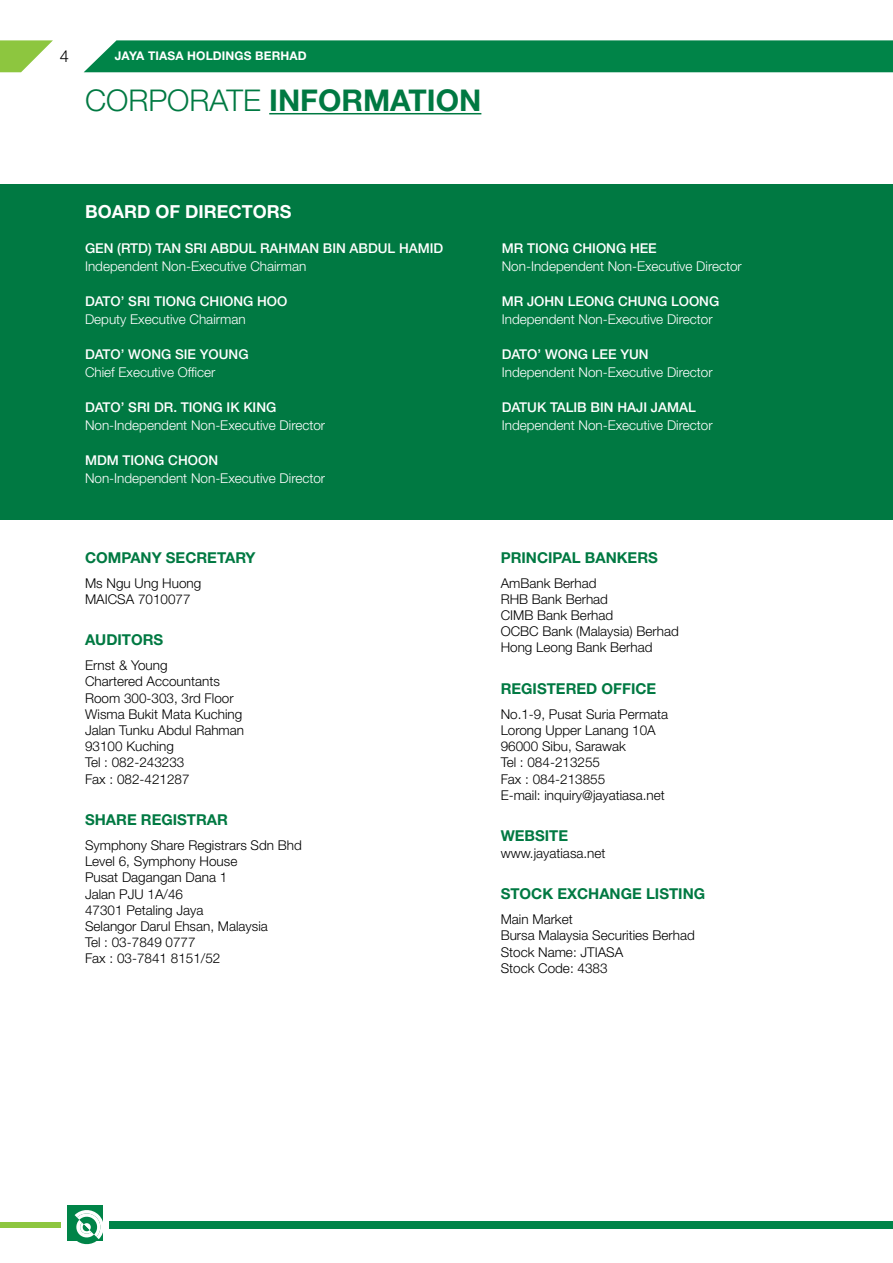
<style>
.page{position:relative;width:893px;height:1263px;background:#fff}
.page>*{position:absolute;margin:0;border:0;box-sizing:border-box;transform-origin:0 0}
.t1{font:700 30px "Helvetica Neue LT Std";color:#007942}
.t2{font:700 18px "Helvetica Neue LT Std";color:#fff}
.t3{font:300 16.5px "Helvetica Neue LT Std";color:#000}
.t4{font:700 15px "Helvetica Neue LT Std";color:#007942}
.t5{font:300 13.5px/16.2px "Helvetica Neue LT Std";color:#000}
.t6{font:300 13.5px "Helvetica Neue LT Std";color:#fff}
.t7{font:500 13.5px "Helvetica Neue LT Std";color:#fff}
.t8{font:700 12px "Helvetica Neue LT Std";letter-spacing:.01em;color:#fff}
.s1{font-weight:300}
</style>
<div class="page">
<div style="left:0;top:1222px;width:61px;height:6px;background:#8dc63f"></div>
<div style="left:110px;top:1222px;width:783px;height:7px;background:#008448"></div>
<svg style="left:0;top:40px;width:53px;height:32px"></svg>
<div style="left:84px;top:40px;width:809px;height:32px;background:#008448"></div>
<div style="left:67px;top:1205px;width:36px;height:36px;background:#008448"></div>
<svg style="left:74px;top:1210px;width:29px;height:34px"></svg>
<div style="left:0;top:184px;width:892px;height:336px;background:#007942"></div>
<hr style="left:269px;top:113px;width:212px;height:1px;background:#007942">
<p class="t3" style="left:60px;top:46px;width:11px">4</p>
<p class="t8" style="left:115px;top:48px;width:193px">JAYA TIASA HOLDINGS BERHAD</p>
<h1 class="t1" style="left:85px;top:81px;width:398px"><span class="s1">corporate</span> INFORMATION</h1>
<h2 class="t2" style="left:85px;top:200px;width:145px">BOARD OF DIRECTO</h2>
<h2 class="t2" style="left:267px;top:200px;width:25px">RS</h2>
<p class="t7" style="left:85px;top:240px;width:360px">GEN (RTD) TAN SRI ABDUL RAHMAN BIN ABDUL HAMID</p>
<p class="t6" style="left:85px;top:258px;width:223px">Independent Non-Executive Chairman</p>
<p class="t7" style="left:85px;top:293px;width:204px">DATO’ SRI TIONG CHIONG HOO</p>
<p class="t6" style="left:85px;top:311px;width:162px">Deputy Executive Chairman</p>
<p class="t7" style="left:85px;top:346px;width:165px">DATO’ WONG SIE YOUNG</p>
<p class="t6" style="left:85px;top:364px;width:132px">Chief Executive Officer</p>
<p class="t7" style="left:85px;top:399px;width:193px">DATO’ SRI DR. TIONG IK KING</p>
<p class="t6" style="left:85px;top:417px;width:242px">Non-Independent Non-Executive Director</p>
<p class="t7" style="left:85px;top:452px;width:135px">MDM TIONG CHOON</p>
<p class="t6" style="left:85px;top:470px;width:242px">Non-Independent Non-Executive Director</p>
<p class="t4" style="left:85px;top:548px;width:13px">COM</p>
<p class="t4" style="left:121px;top:548px;width:56px">PANY SEC</p>
<p class="t4" style="left:196px;top:548px;width:61px">RETARY</p>
<p class="t5" style="left:85px;top:574px;width:118px">Ms Ngu Ung Huong<br>MAICSA 7010077</p>
<p class="t4" style="left:85px;top:631px;width:79px">AUDITORS</p>
<p class="t5" style="left:85px;top:657px;width:161px">Ernst &amp; Young<br>Chartered Accountants<br>Room 300-303, 3rd Floor<br>Wisma Bukit Mata Kuching<br>Jalan Tunku Abdul Rahman<br>93100 Kuching<br>Tel : 082-243233<br>Fax : 082-421287</p>
<p class="t4" style="left:85px;top:811px;width:145px">SHARE REGISTRAR</p>
<p class="t5" style="left:85px;top:837px;width:218px">Symphony Share Registrars Sdn Bhd<br>Level 6, Symphony House<br>Pusat Dagangan Dana 1<br>Jalan PJU 1A/46<br>47301 Petaling Jaya<br>Selangor Darul Ehsan, Malaysia<br>Tel : 03-7849 0777<br>Fax : 03-7841 8151/52</p>
<p class="t7" style="left:502px;top:240px;width:157px">MR TIONG CHIONG HEE</p>
<p class="t6" style="left:502px;top:258px;width:242px">Non-Independent Non-Executive Director</p>
<p class="t7" style="left:502px;top:293px;width:219px">MR JOHN LEONG CHUNG LOONG</p>
<p class="t6" style="left:502px;top:311px;width:212px">Independent Non-Executive Director</p>
<p class="t7" style="left:502px;top:346px;width:148px">DATO’ WONG LEE YUN</p>
<p class="t6" style="left:502px;top:364px;width:212px">Independent Non-Executive Director</p>
<p class="t7" style="left:502px;top:399px;width:196px">DATUK TALIB BIN HAJI JAMAL</p>
<p class="t6" style="left:502px;top:417px;width:212px">Independent Non-Executive Director</p>
<p class="t4" style="left:501px;top:548px;width:158px">PRINCIPAL BANKERS</p>
<p class="t5" style="left:501px;top:574px;width:180px">AmBank Berhad<br>RHB Bank Berhad<br>CIMB Bank Berhad<br>OCBC Bank (Malaysia) Berhad<br>Hong Leong Bank Berhad</p>
<p class="t4" style="left:501px;top:679px;width:47px">REGISTE</p>
<p class="t4" style="left:566px;top:679px;width:47px">RED OFF</p>
<p class="t4" style="left:631px;top:679px;width:16px">ICE</p>
<p class="t5" style="left:501px;top:705px;width:169px">No.1-9, Pusat Suria Permata<br>Lorong Upper Lanang 10A<br>96000 Sibu, Sarawak<br>Tel : 084-213255<br>Fax : 084-213855<br>E-mail: inquiry@jayatiasa.net</p>
<p class="t4" style="left:501px;top:827px;width:59px">WEBSITE</p>
<p class="t5" style="left:501px;top:844px;width:106px">www.jayatiasa.net</p>
<p class="t4" style="left:501px;top:885px;width:12px">STOC</p>
<p class="t4" style="left:542px;top:885px;width:164px">K EXCHANGE LISTING</p>
<p class="t5" style="left:501px;top:911px;width:196px">Main Market<br>Bursa Malaysia Securities Berhad<br>Stock Name: JTIASA<br>Stock Code: 4383</p>
</div>
